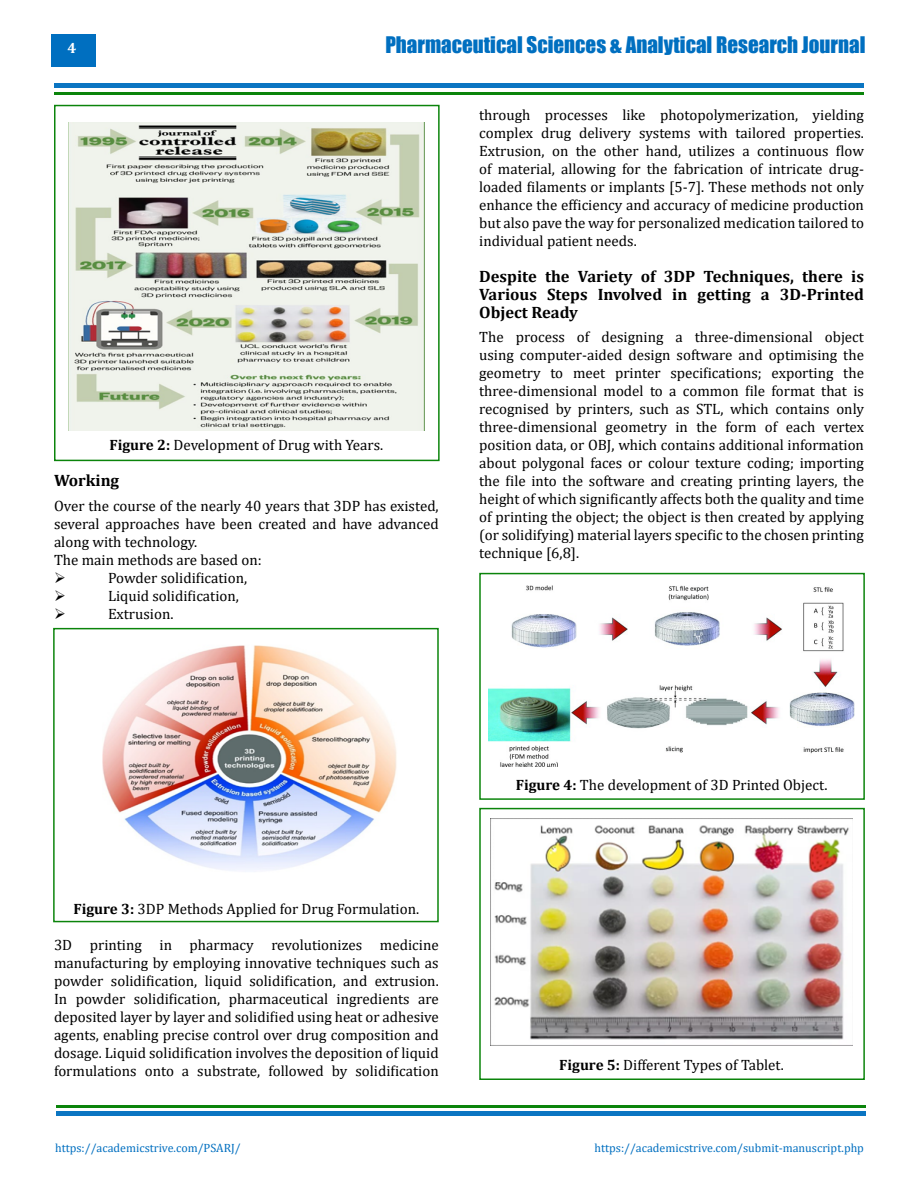
<style>
.page{position:relative;width:918px;height:1188px;background:#fff}
.page>*{position:absolute;margin:0;border:0;box-sizing:border-box;transform-origin:0 0}
.t1{font:21px "Impact";color:#006fc0}
.t2{font:700 16.5px/18px "Cambria";color:#000;text-align:justify}
.t3{font:15px/18px "Cambria";color:#000;text-align:justify}
.t4{font:700 15px "Cambria";color:#fff}
.t5{font:12px "Cambria";color:#006fc0}
.s1{font-weight:700}
</style>
<div class="page">
<div style="left:51px;top:34px;width:45px;height:33px;background:#006fc0"></div>
<div style="left:54px;top:83px;width:810px;height:5px;background:#0b75c2"></div>
<div style="left:56px;top:1111px;width:810px;height:5px;background:#0b75c2"></div>
<hr style="left:54px;top:92px;width:810px;height:2px;background:#007f01">
<hr style="left:56px;top:1106px;width:810px;height:2px;background:#007f01">
<img style="left:68px;top:122px;width:357px;height:308px">
<img style="left:102px;top:645px;width:295px;height:227px">
<img style="left:489px;top:585px;width:365px;height:181px">
<img style="left:491px;top:818px;width:362px;height:227px">
<div style="left:54px;top:105px;width:386px;height:356px;border:2px solid #007f01"></div>
<div style="left:53px;top:628px;width:386px;height:294px;border:2px solid #007f01"></div>
<div style="left:479px;top:573px;width:386px;height:227px;border:2px solid #007f01"></div>
<div style="left:479px;top:808px;width:386px;height:272px;border:2px solid #007f01"></div>
<p class="t4" style="left:68px;top:38px;width:10px">4</p>
<h1 class="t1" style="left:385px;top:28px;width:482px">Pharmaceutical Sciences &amp; Analytical Research Journal</h1>
<p class="t3" style="left:110px;top:436px;width:275px"><span class="s1">Figure 2:</span> Development of Drug with Years.</p>
<p class="t2" style="left:54px;top:471px;width:67px">Working</p>
<p class="t3" style="left:54px;top:497px;width:386px;text-align:left">Over the course of the nearly 40 years that 3DP has existed, several approaches have been created and have advanced along with technology.<br>The main methods are based on:</p>
<p class="t3" style="left:108px;top:569px;width:141px">Powder solidification,</p>
<p class="t3" style="left:108px;top:587px;width:132px">Liquid solidification,</p>
<p class="t3" style="left:108px;top:605px;width:67px">Extrusion.</p>
<p class="t3" style="left:479px;top:105px;width:386px">through processes like photopolymerization, yielding complex drug delivery systems with tailored properties.<br>Extrusion, on the other hand, utilizes a continuous flow of material, allowing for the fabrication of intricate drug&shy;loaded filaments or implants [5-7]. These methods not only enhance the efficiency and accuracy of medicine production but also pave the way for personalized medication tailored to individual patient needs.</p>
<p class="t2" style="left:479px;top:266px;width:386px">Despite the Variety of 3DP Techniques, there is Various Steps Involved in getting a 3D-Printed Object Ready</p>
<p class="t3" style="left:479px;top:328px;width:386px">The process of designing a three-dimensional object using computer-aided design software and optimising the geometry to meet printer specifications; exporting the three-dimensional model to a common file format that is recognised by printers, such as STL, which contains only three-dimensional geometry in the form of each vertex position data, or OBJ, which contains additional information about polygonal faces or colour texture coding; importing the file into the software and creating printing layers, the height of which significantly affects both the quality and time of printing the object; the object is then created by applying (or solidifying) material layers specific to the chosen printing technique [6,8].</p>
<p class="t3" style="left:74px;top:900px;width:347px"><span class="s1">Figure 3:</span> 3DP Methods Applied for Drug Formulation.</p>
<p class="t3" style="left:54px;top:936px;width:386px">3D printing in pharmacy revolutionizes medicine manufacturing by employing innovative techniques such as powder solidification, liquid solidification, and extrusion.<br>In powder solidification, pharmaceutical ingredients are deposited layer by layer and solidified using heat or adhesive agents, enabling precise control over drug composition and dosage. Liquid solidification involves the deposition of liquid formulations onto a substrate, followed by solidification</p>
<p class="t3" style="left:516px;top:776px;width:313px"><span class="s1">Figure 4:</span> The development of 3D Printed Object.</p>
<p class="t3" style="left:559px;top:1056px;width:226px"><span class="s1">Figure 5:</span> Different Types of Tablet.</p>
<p class="t5" style="left:55px;top:1141px;width:187px">https://academicstrive.com/PSARJ/</p>
<p class="t5" style="left:594px;top:1141px;width:271px">https://academicstrive.com/submit-manuscript.php</p>
</div>
